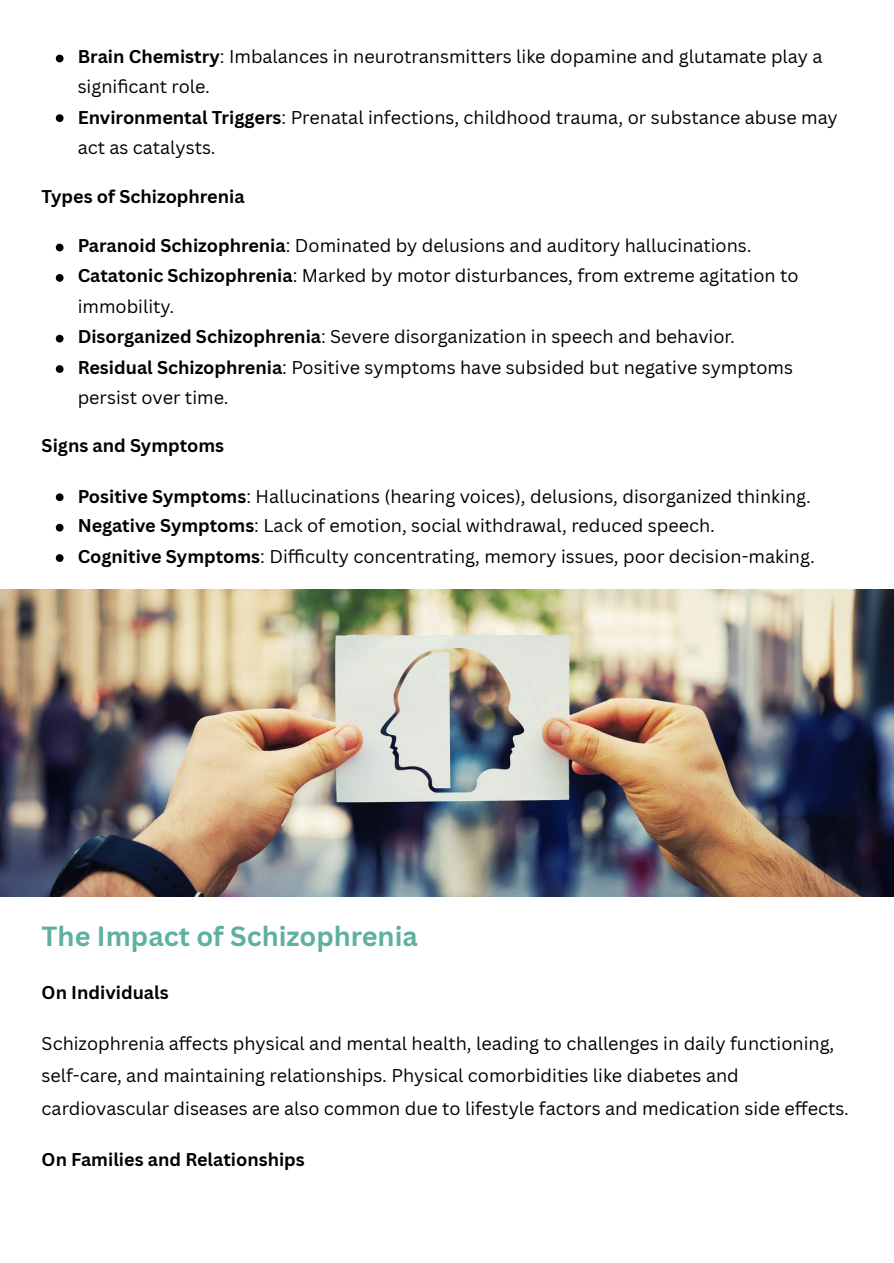
<style>
.page{position:relative;width:894px;height:1263px;background:#fff}
.page>*{position:absolute;margin:0;border:0;box-sizing:border-box;transform-origin:0 0}
.t1{font:700 27px "Canva Sans";color:#5eb0a1}
.t2{font:18px/30.3px "Canva Sans";color:#000}
.t3{font:700 18px "Canva Sans";color:#000}
.s1{font-weight:700}
</style>
<div class="page">
<svg style="left:56px;top:55px;width:7px;height:7px"></svg>
<svg style="left:56px;top:114px;width:7px;height:8px"></svg>
<svg style="left:56px;top:244px;width:7px;height:7px"></svg>
<svg style="left:56px;top:274px;width:7px;height:8px"></svg>
<svg style="left:56px;top:335px;width:7px;height:7px"></svg>
<svg style="left:56px;top:365px;width:7px;height:8px"></svg>
<svg style="left:56px;top:493px;width:7px;height:8px"></svg>
<svg style="left:56px;top:524px;width:7px;height:7px"></svg>
<svg style="left:56px;top:554px;width:7px;height:8px"></svg>
<img style="left:0;top:589px;width:893px;height:308px">
<p class="t2" style="left:78px;top:41px;width:761px"><span class="s1">Brain Chemistry</span>: Imbalances in neurotransmitters like dopamine and glutamate play a signifi cant role.<br><span class="s1">Environmental Triggers</span>: Prenatal infections, childhood trauma, or substance abuse may act as catalysts.</p>
<p class="t3" style="left:42px;top:185px;width:204px">Types of Schizophrenia</p>
<p class="t2" style="left:78px;top:230px;width:722px"><span class="s1">Paranoid Schizophrenia</span>: Dominated by delusions and auditory hallucinations.<br><span class="s1">Catatonic Schizophrenia</span>: Marked by motor disturbances, from extreme agitation to immobility.<br><span class="s1">Disorganized Schizophrenia</span>: Severe disorganization in speech and behavior.<br><span class="s1">Residual Schizophrenia</span>: Positive symptoms have subsided but negative symptoms persist over time.</p>
<p class="t3" style="left:42px;top:435px;width:184px">Signs and Symptoms</p>
<p class="t2" style="left:78px;top:481px;width:738px;line-height:29.8px"><span class="s1">Positive Symptoms</span>: Hallucinations (hearing voices), delusions, disorganized thinking.<br><span class="s1">Negative Symptoms</span>: Lack of emotion, social withdrawal, reduced speech.<br><span class="s1">Cognitive Symptoms</span>: Diffi culty concentrating, memory issues, poor decision-making.</p>
<h1 class="t1" style="left:42px;top:920px;width:377px">The Impact of Schizophrenia</h1>
<p class="t3" style="left:42px;top:982px;width:128px">On Individuals</p>
<p class="t2" style="left:42px;top:1027px;width:808px;line-height:32.7px">Schizophrenia affects physical and mental health, leading to challenges in daily functioning, self-care, and maintaining relationships. Physical comorbidities like diabetes and cardiovascular diseases are also common due to lifestyle factors and medication side effects.</p>
<p class="t3" style="left:42px;top:1148px;width:264px">On Families and Relationships</p>
</div>
